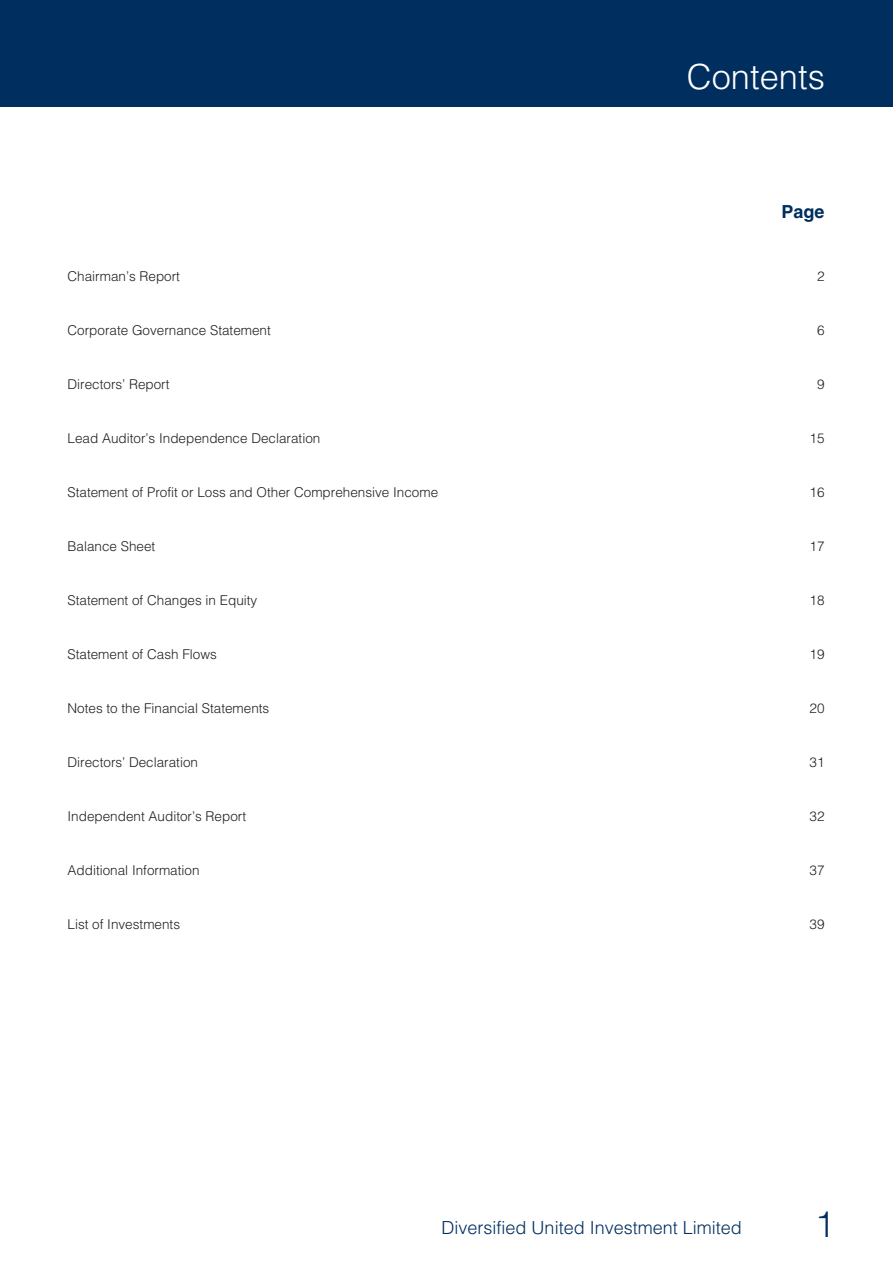
<style>
.page{position:relative;width:893px;height:1263px;background:#fff}
.page>*{position:absolute;margin:0;border:0;box-sizing:border-box;transform-origin:0 0}
.t1{font:300 36px "Helvetica";color:#002e5e}
.t2{font:300 34.5px "Helvetica";color:#fff}
.t3{font:300 18px "Helvetica";color:#002e5e}
.t4{font:700 18px "Helvetica";color:#002e5e}
.t5{font:300 13.5px "Helvetica";color:#231f20}
</style>
<div class="page">
<div style="left:0;top:0;width:893px;height:106px;background:#002e5e"></div>
<h2 class="t2" style="left:687px;top:47px;width:140px">Contents</h2>
<h3 class="t4" style="left:782px;top:201px;width:45px">Page</h3>
<p class="t5" style="left:68px;top:264px;width:114px">Chairman’s Report</p>
<p class="t5" style="left:817px;top:264px;width:9px">2</p>
<p class="t5" style="left:68px;top:318px;width:205px">Corporate Governance Statement</p>
<p class="t5" style="left:817px;top:318px;width:9px">6</p>
<p class="t5" style="left:68px;top:372px;width:104px">Directors’ Report</p>
<p class="t5" style="left:817px;top:372px;width:9px">9</p>
<p class="t5" style="left:68px;top:426px;width:254px">Lead Auditor’s Independence Declaration</p>
<p class="t5" style="left:810px;top:426px;width:17px">15</p>
<p class="t5" style="left:68px;top:480px;width:372px">Statement of Profit or Loss and Other Comprehensive Income</p>
<p class="t5" style="left:810px;top:480px;width:17px">16</p>
<p class="t5" style="left:68px;top:534px;width:89px">Balance Sheet</p>
<p class="t5" style="left:810px;top:534px;width:17px">17</p>
<p class="t5" style="left:68px;top:588px;width:191px">Statement of Changes in Equity</p>
<p class="t5" style="left:810px;top:588px;width:17px">18</p>
<p class="t5" style="left:68px;top:642px;width:151px">Statement of Cash Flows</p>
<p class="t5" style="left:810px;top:642px;width:17px">19</p>
<p class="t5" style="left:68px;top:696px;width:203px">Notes to the Financial Statements</p>
<p class="t5" style="left:810px;top:696px;width:17px">20</p>
<p class="t5" style="left:68px;top:750px;width:132px">Directors’ Declaration</p>
<p class="t5" style="left:810px;top:750px;width:17px">31</p>
<p class="t5" style="left:68px;top:804px;width:180px">Independent Auditor’s Report</p>
<p class="t5" style="left:810px;top:804px;width:17px">32</p>
<p class="t5" style="left:68px;top:858px;width:134px">Additional Information</p>
<p class="t5" style="left:810px;top:858px;width:17px">37</p>
<p class="t5" style="left:68px;top:912px;width:114px">List of Investments</p>
<p class="t5" style="left:810px;top:912px;width:17px">39</p>
<h3 class="t3" style="left:442px;top:1212px;width:302px">Diversified United Investment Limited</h3>
<h1 class="t1" style="left:815px;top:1194px;width:22px">1</h1>
</div>
